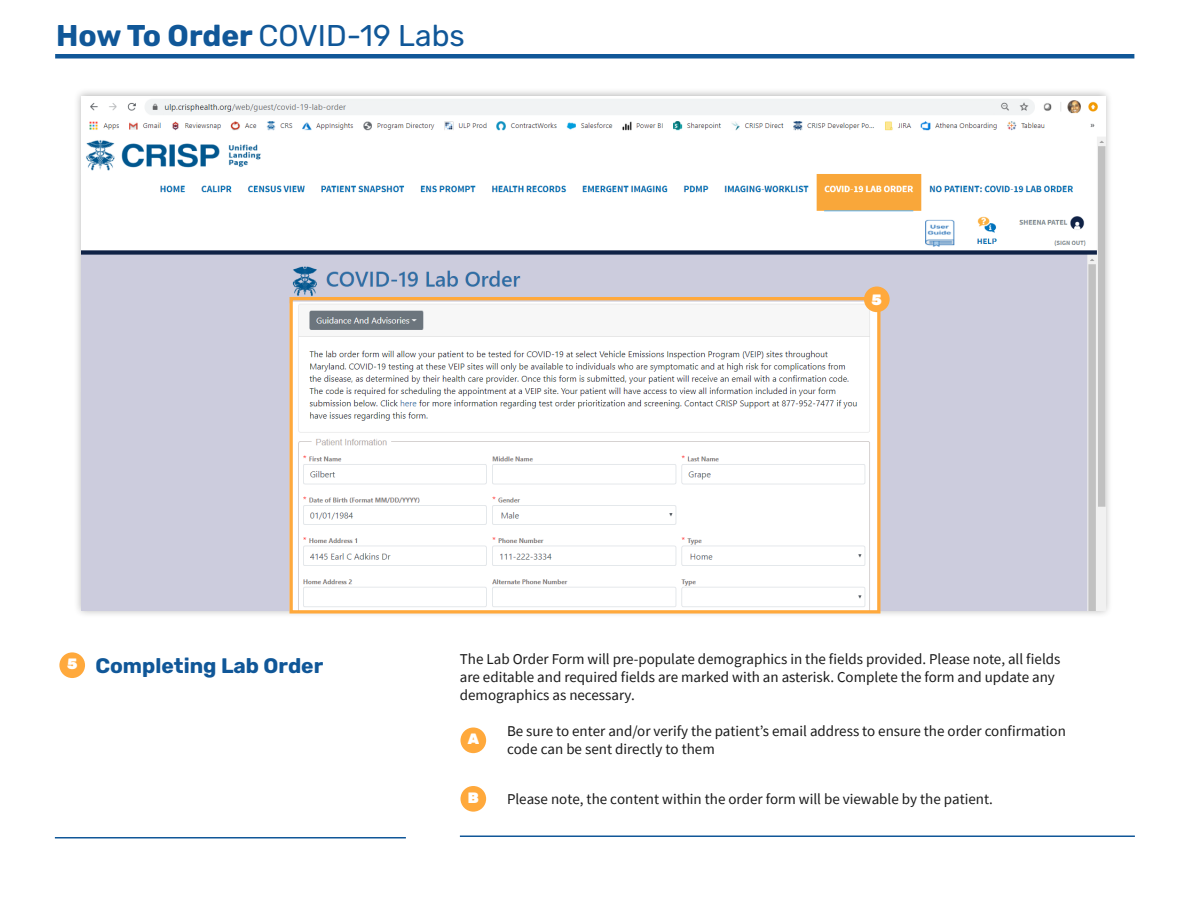
<style>
.page{position:relative;width:1188px;height:918px;background:#fff}
.page>*{position:absolute;margin:0;border:0;box-sizing:border-box;transform-origin:0 0}
.t1{font:30px "Rubik";color:#105798}
.t2{font:700 21px "Rubik";color:#105798}
.t3{font:15px/18px "Source Sans Pro";color:#1a1a1a}
.t4{font:900 15px "Rubik";color:#fff}
.s1{font-weight:700}
</style>
<div class="page">
<hr style="left:55px;top:54px;width:1079px;height:4px;background:#105798">
<div style="left:59px;top:652px;width:26px;height:26px;background:#ffa93c;border-radius:50%"></div>
<hr style="left:460px;top:836px;width:675px;height:1px;background:#105798">
<hr style="left:55px;top:837px;width:351px;height:1px;background:#105798">
<div style="left:460px;top:727px;width:26px;height:26px;background:#ffa93c;border-radius:50%"></div>
<div style="left:460px;top:786px;width:26px;height:26px;background:#ffa93c;border-radius:50%"></div>
<div style="left:73px;top:88px;width:1040px;height:531px;background:#000;opacity:.3"></div>
<img style="left:81px;top:96px;width:1024px;height:514px">
<div style="left:289px;top:297px;width:591px;height:316px;border:3px solid #ffa93c"></div>
<div style="left:864px;top:287px;width:26px;height:25px;background:#ffa93c;border-radius:50%"></div>
<p class="t1" style="left:56px;top:18px;width:410px"><span class="s1">How To Order</span> COVID-19 Labs</p>
<p class="t4" style="left:872px;top:290px;width:12px">5</p>
<p class="t4" style="left:67px;top:655px;width:12px">5</p>
<p class="t2" style="left:95px;top:654px;width:229px">Completing Lab Order</p>
<p class="t3" style="left:460px;top:650px;width:602px">The Lab Order Form will pre-populate demographics in the fields provided. Please note, all fields are editable and required fields are marked with an asterisk. Complete the form and update any demographics as necessary.</p>
<p class="t3" style="left:507px;top:722px;width:561px">Be sure to enter and/or verify the patient’s email address to ensure the order confirmation code can be sent directly to them</p>
<p class="t3" style="left:507px;top:790px;width:487px">Please note, the content within the order form will be viewable by the patient.</p>
<p class="t4" style="left:468px;top:730px;width:13px">A</p>
<p class="t4" style="left:468px;top:788px;width:13px">B</p>
</div>
